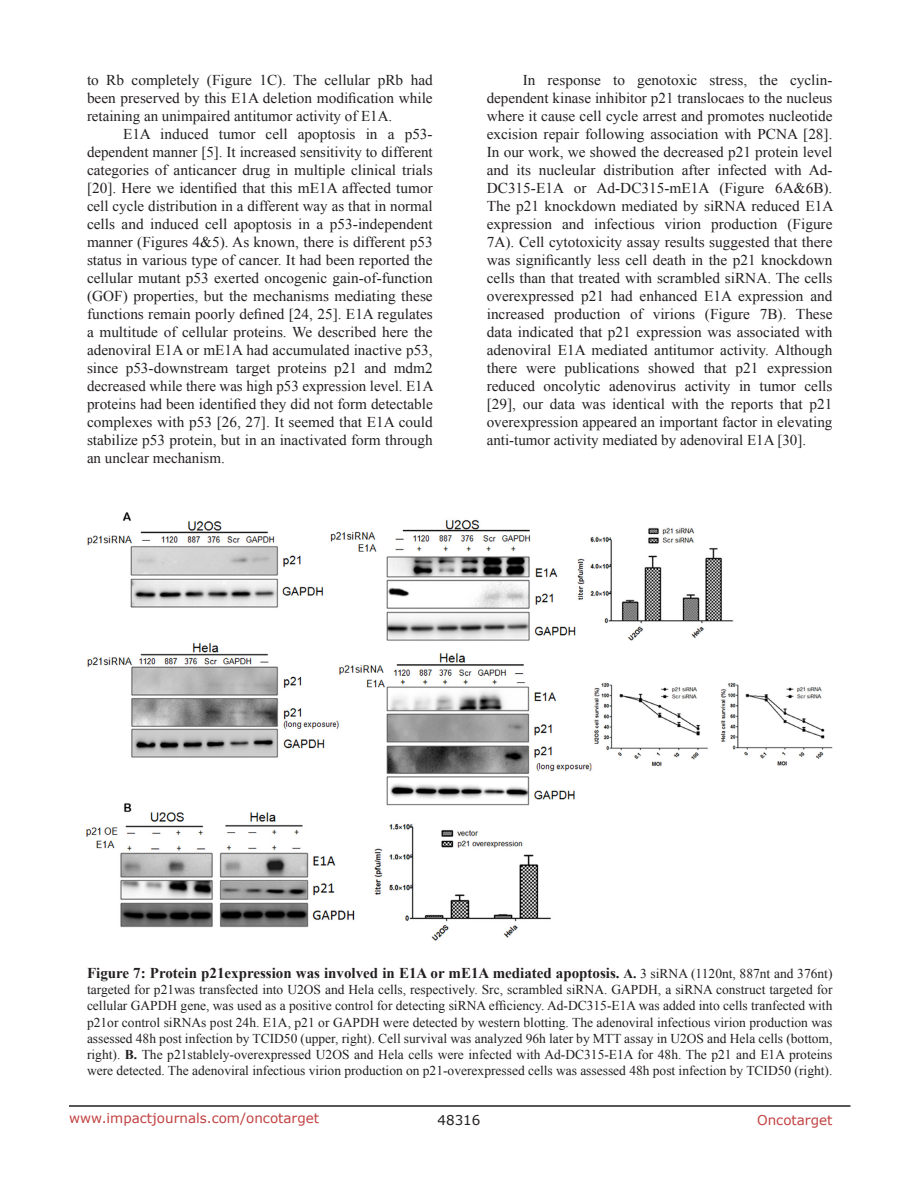
<style>
.page{position:relative;width:918px;height:1188px;background:#fff}
.page>*{position:absolute;margin:0;border:0;box-sizing:border-box;transform-origin:0 0}
.t1{font:15px/18px "Times New Roman";color:#231f20;text-align:justify}
.t2{font:700 15px "Times New Roman";color:#231f20}
.t3{font:13.5px/16.2px "Times New Roman";color:#231f20;text-align:justify}
.t4{font:13.5px "Verdana";color:#c24141}
.t5{font:13.5px "Verdana";color:#231f20}
.s1{font-size:13.5px}
.s2{font-weight:400;font-size:13.5px}
.s3{font-weight:700}
</style>
<div class="page">
<hr style="left:69px;top:1105px;width:781px;height:2px;background:#231f20">
<img style="left:87px;top:512px;width:746px;height:429px">
<p class="t1" style="left:87px;top:71px;width:347px">to Rb completely (Figure 1C). The cellular pRb had been preserved by this E1A deletion modification while retaining an unimpaired antitumor activity of E1A.</p>
<p class="t1" style="left:87px;top:125px;width:348px;text-indent:36px">E1A induced tumor cell apoptosis in a p53- dependent manner [5]. It increased sensitivity to different categories of anticancer drug in multiple clinical trials [20]. Here we identified that this mE1A affected tumor cell cycle distribution in a different way as that in normal cells and induced cell apoptosis in a p53-independent manner (Figures 4&amp;5). As known, there is different p53 status in various type of cancer. It had been reported the cellular mutant p53 exerted oncogenic gain-of-function (GOF) properties, but the mechanisms mediating these functions remain poorly defined [24, 25]. E1A regulates a multitude of cellular proteins. We described here the adenoviral E1A or mE1A had accumulated inactive p53, since p53-downstream target proteins p21 and mdm2 decreased while there was high p53 expression level. E1A proteins had been identified they did not form detectable complexes with p53 [26, 27]. It seemed that E1A could stabilize p53 protein, but in an inactivated form through an unclear mechanism.</p>
<p class="t1" style="left:487px;top:71px;width:348px;text-indent:36px">In response to genotoxic stress, the cyclin&shy;dependent kinase inhibitor p21 translocaes to the nucleus where it cause cell cycle arrest and promotes nucleotide excision repair following association with PCNA [28].<br>In our work, we showed the decreased p21 protein level and its nucleular distribution after infected with Ad-DC315-E1A or Ad-DC315-mE1A (Figure 6A&amp;6B).<br>The p21 knockdown mediated by siRNA reduced E1A expression and infectious virion production (Figure 7A). Cell cytotoxicity assay results suggested that there was significantly less cell death in the p21 knockdown cells than that treated with scrambled siRNA. The cells overexpressed p21 had enhanced E1A expression and increased production of virions (Figure 7B). These data indicated that p21 expression was associated with adenoviral E1A mediated antitumor activity. Although there were publications showed that p21 expression reduced oncolytic adenovirus activity in tumor cells [29], our data was identical with the reports that p21 overexpression appeared an important factor in elevating anti-tumor activity mediated by adenoviral E1A [30].</p>
<p class="t2" style="left:87px;top:963px;width:747px">Figure 7: Protein p21expression was involved in E1A or mE1A mediated apoptosis. <span class="s1">A.</span> <span class="s2">3 siRNA (1120nt, 887nt and 376nt)</span></p>
<p class="t3" style="left:87px;top:981px;width:747px">targeted for p21was transfected into U2OS and Hela cells, respectively. Src, scrambled siRNA. GAPDH, a siRNA construct targeted for cellular GAPDH gene, was used as a positive control for detecting siRNA efficiency. Ad-DC315-E1A was added into cells tranfected with p21or control siRNAs post 24h. E1A, p21 or GAPDH were detected by western blotting. The adenoviral infectious virion production was assessed 48h post infection by TCID50 (upper, right). Cell survival was analyzed 96h later by MTT assay in U2OS and Hela cells (bottom, right). <span class="s3">B.</span> The p21stablely-overexpressed U2OS and Hela cells were infected with Ad-DC315-E1A for 48h. The p21 and E1A proteins were detected. The adenoviral infectious virion production on p21-overexpressed cells was assessed 48h post infection by TCID50 (right).</p>
<p class="t4" style="left:69px;top:1109px;width:252px">www.impactjournals.com/oncotarget</p>
<p class="t5" style="left:438px;top:1111px;width:44px">48316</p>
<p class="t4" style="left:757px;top:1111px;width:77px">Oncotarget</p>
</div>
